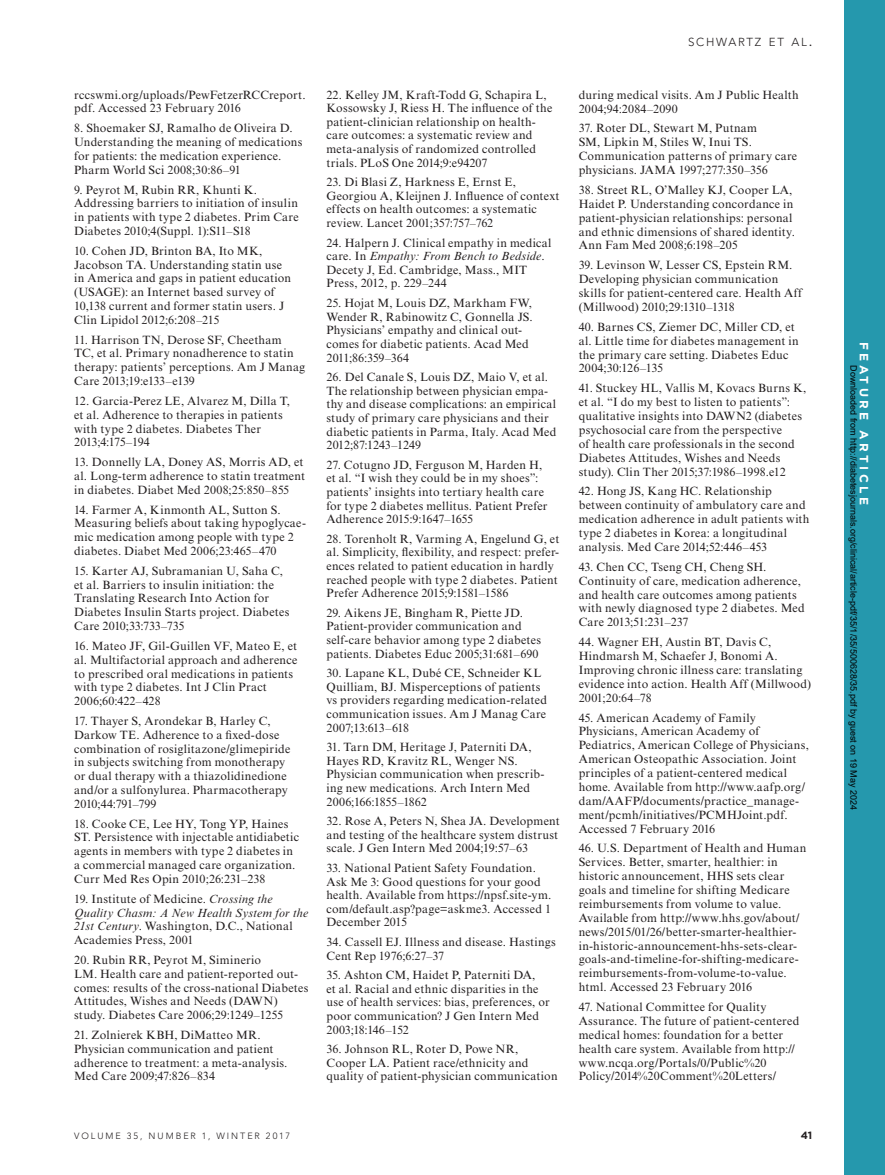
<style>
.page{position:relative;width:885px;height:1175px;background:#fff}
.page>*{position:absolute;margin:0;border:0;box-sizing:border-box;transform-origin:0 0}
.t1{font:12px/13.8px "Times New Roman MT Std";letter-spacing:.02em;color:#231f20}
.t2{font:700 12px "Gotham";letter-spacing:.28em;color:#fff}
.t3{font:300 11.55px "Avenir LT Std";letter-spacing:.145em;color:#231f20}
.t4{font:700 10.5px "Gotham";color:#231f20}
.t5{font:9px "Arial";color:#000}
.t6{font:300 9px "Avenir LT Std";letter-spacing:.22em;color:#231f20}
.s1{font-style:italic}
.s2{font-size:16.5px}
</style>
<div class="page">
<div style="left:844px;top:0;width:40px;height:1174px;background:#2598ad"></div>
<p class="t1" style="left:74px;top:88px;width:233px">rccswmi.org/uploads/PewFetzerRCCreport. pdf. Accessed 23 February 2016</p>
<p class="t1" style="left:74px;top:121px;width:229px">8. Shoemaker SJ, Ramalho de Oliveira D.<br>Understanding the meaning of medications for patients: the medication experience.<br>Pharm World Sci 2008;30:86–91</p>
<p class="t1" style="left:74px;top:182px;width:226px">9. Peyrot M, Rubin RR, Khunti K.<br>Addressing barriers to initiation of insulin in patients with type 2 diabetes. Prim Care Diabetes 2010;4(Suppl. 1):S11–S18</p>
<p class="t1" style="left:74px;top:244px;width:218px">10. Cohen JD, Brinton BA, Ito MK, Jacobson TA. Understanding statin use in America and gaps in patient education (USAGE): an Internet based survey of 10,138 current and former statin users. J Clin Lipidol 2012;6:208–215</p>
<p class="t1" style="left:74px;top:333px;width:232px">11. Harrison TN, Derose SF, Cheetham<br>TC, et al. Primary nonadherence to statin therapy: patients’ perceptions. Am J Manag Care 2013;19:e133–e139</p>
<p class="t1" style="left:74px;top:394px;width:217px">12. Garcia-Perez LE, Alvarez M, Dilla T, et al. Adherence to therapies in patients with type 2 diabetes. Diabetes Ther 2013;4:175–194</p>
<p class="t1" style="left:74px;top:455px;width:232px">13. Donnelly LA, Doney AS, Morris AD, et al. Long‐term adherence to statin treatment in diabetes. Diabet Med 2008;25:850–855</p>
<p class="t1" style="left:74px;top:502px;width:233px">14. Farmer A, Kinmonth AL, Sutton S.<br>Measuring beliefs about taking hypoglycae&shy;mic medication among people with type 2 diabetes. Diabet Med 2006;23:465–470</p>
<p class="t1" style="left:74px;top:564px;width:216px">15. Karter AJ, Subramanian U, Saha C, et al. Barriers to insulin initiation: the Translating Research Into Action for Diabetes Insulin Starts project. Diabetes Care 2010;33:733–735</p>
<p class="t1" style="left:74px;top:639px;width:225px">16. Mateo JF, Gil-Guillen VF, Mateo E, et al. Multifactorial approach and adherence to prescribed oral medications in patients with type 2 diabetes. Int J Clin Pract 2006;60:422–428</p>
<p class="t1" style="left:74px;top:714px;width:217px">17. Thayer S, Arondekar B, Harley C, Darkow TE. Adherence to a fixed-dose combination of rosiglitazone/glimepiride in subjects switching from monotherapy or dual therapy with a thiazolidinedione and/or a sulfonylurea. Pharmacotherapy 2010;44:791–799</p>
<p class="t1" style="left:74px;top:816px;width:226px">18. Cooke CE, Lee HY, Tong YP, Haines ST. Persistence with injectable antidiabetic agents in members with type 2 diabetes in a commercial managed care organization.<br>Curr Med Res Opin 2010;26:231–238</p>
<p class="t1" style="left:74px;top:891px;width:236px">19. Institute of Medicine. <span class="s1">Crossing the Quality Chasm: A New Health System for the 21st Century</span>. Washington, D.C., National Academies Press, 2001</p>
<p class="t1" style="left:74px;top:953px;width:236px">20. Rubin RR, Peyrot M, Siminerio<br>LM. Health care and patient-reported out&shy;comes: results of the cross-national Diabetes Attitudes, Wishes and Needs (DAWN) study. Diabetes Care 2006;29:1249–1255</p>
<p class="t1" style="left:74px;top:1028px;width:215px">21. Zolnierek KBH, DiMatteo MR.<br>Physician communication and patient adherence to treatment: a meta-analysis.<br>Med Care 2009;47:826–834</p>
<p class="t1" style="left:326px;top:88px;width:227px">22. Kelley JM, Kraft-Todd G, Schapira L, Kossowsky J, Riess H. The influence of the patient-clinician relationship on health&shy;care outcomes: a systematic review and meta-analysis of randomized controlled trials. PLoS One 2014;9:e94207</p>
<p class="t1" style="left:326px;top:175px;width:234px">23. Di Blasi Z, Harkness E, Ernst E, Georgiou A, Kleijnen J. Influence of context effects on health outcomes: a systematic review. Lancet 2001;357:757–762</p>
<p class="t1" style="left:326px;top:236px;width:226px">24. Halpern J. Clinical empathy in medical care. In <span class="s1">Empathy: From Bench to Bedside</span>.<br>Decety J, Ed. Cambridge, Mass., MIT Press, 2012, p. 229–244</p>
<p class="t1" style="left:326px;top:296px;width:208px">25. Hojat M, Louis DZ, Markham FW,<br>Wender R, Rabinowitz C, Gonnella JS.<br>Physicians’ empathy and clinical out&shy;comes for diabetic patients. Acad Med<br>2011;86:359–364</p>
<p class="t1" style="left:326px;top:370px;width:231px">26. Del Canale S, Louis DZ, Maio V, et al.<br>The relationship between physician empa&shy;thy and disease complications: an empirical study of primary care physicians and their diabetic patients in Parma, Italy. Acad Med 2012;87:1243–1249</p>
<p class="t1" style="left:326px;top:458px;width:222px">27. Cotugno JD, Ferguson M, Harden H, et al. “I wish they could be in my shoes”: patients’ insights into tertiary health care for type 2 diabetes mellitus. Patient Prefer Adherence 2015:9:1647–1655</p>
<p class="t1" style="left:326px;top:532px;width:234px">28. Torenholt R, Varming A, Engelund G, et al. Simplicity, flexibility, and respect: prefer&shy;ences related to patient education in hardly reached people with type 2 diabetes. Patient Prefer Adherence 2015;9:1581–1586</p>
<p class="t1" style="left:326px;top:606px;width:216px">29. Aikens JE, Bingham R, Piette JD.<br>Patient-provider communication and self-care behavior among type 2 diabetes patients. Diabetes Educ 2005;31:681–690</p>
<p class="t1" style="left:326px;top:666px;width:222px">30. Lapane KL, Dubé CE, Schneider KL Quilliam, BJ. Misperceptions of patients vs providers regarding medication-related communication issues. Am J Manag Care 2007;13:613–618</p>
<p class="t1" style="left:326px;top:740px;width:219px">31. Tarn DM, Heritage J, Paterniti DA, Hayes RD, Kravitz RL, Wenger NS.<br>Physician communication when prescrib&shy;ing new medications. Arch Intern Med 2006;166:1855–1862</p>
<p class="t1" style="left:326px;top:814px;width:235px">32. Rose A, Peters N, Shea JA. Development and testing of the healthcare system distrust scale. J Gen Intern Med 2004;19:57–63</p>
<p class="t1" style="left:326px;top:861px;width:226px">33. National Patient Safety Foundation.<br>Ask Me 3: Good questions for your good health. Available from https://npsf.site-ym. com/default.asp?page=askme3. Accessed 1<br>December 2015</p>
<p class="t1" style="left:326px;top:935px;width:231px">34. Cassell EJ. Illness and disease. Hastings<br>Cent Rep 1976;6:27–37</p>
<p class="t1" style="left:326px;top:968px;width:225px">35. Ashton CM, Haidet P, Paterniti DA,<br>et al. Racial and ethnic disparities in the use of health services: bias, preferences, or poor communication? J Gen Intern Med 2003;18:146–152</p>
<p class="t1" style="left:326px;top:1042px;width:233px">36. Johnson RL, Roter D, Powe NR,<br>Cooper LA. Patient race/ethnicity and quality of patient-physician communication</p>
<p class="t3" style="left:688px;top:35px;width:126px">SCHWARTZ ET AL<span class="s2">.</span></p>
<p class="t1" style="left:578px;top:88px;width:221px">during medical visits. Am J Public Health<br>2004;94:2084–2090</p>
<p class="t1" style="left:578px;top:121px;width:220px">37. Roter DL, Stewart M, Putnam<br>SM, Lipkin M, Stiles W, Inui TS.<br>Communication patterns of primary care physicians. JAMA 1997;277:350–356</p>
<p class="t1" style="left:578px;top:183px;width:218px">38. Street RL, O’Malley KJ, Cooper LA, Haidet P. Understanding concordance in patient-physician relationships: personal and ethnic dimensions of shared identity.<br>Ann Fam Med 2008;6:198–205</p>
<p class="t1" style="left:578px;top:258px;width:225px">39. Levinson W, Lesser CS, Epstein RM.<br>Developing physician communication skills for patient-centered care. Health Aff (Millwood) 2010;29:1310–1318</p>
<p class="t1" style="left:578px;top:320px;width:221px">40. Barnes CS, Ziemer DC, Miller CD, et al. Little time for diabetes management in the primary care setting. Diabetes Educ 2004;30:126–135</p>
<p class="t1" style="left:578px;top:381px;width:229px">41. Stuckey HL, Vallis M, Kovacs Burns K, et al. “I do my best to listen to patients”: qualitative insights into DAWN2 (diabetes psychosocial care from the perspective<br>of health care professionals in the second Diabetes Attitudes, Wishes and Needs study). Clin Ther 2015;37:1986–1998.e12</p>
<p class="t1" style="left:578px;top:484px;width:232px">42. Hong JS, Kang HC. Relationship between continuity of ambulatory care and medication adherence in adult patients with type 2 diabetes in Korea: a longitudinal analysis. Med Care 2014;52:446–453</p>
<p class="t1" style="left:578px;top:560px;width:228px">43. Chen CC, Tseng CH, Cheng SH.<br>Continuity of care, medication adherence, and health care outcomes among patients with newly diagnosed type 2 diabetes. Med Care 2013;51:231–237</p>
<p class="t1" style="left:578px;top:635px;width:234px">44. Wagner EH, Austin BT, Davis C, Hindmarsh M, Schaefer J, Bonomi A.<br>Improving chronic illness care: translating evidence into action. Health Aff (Millwood)<br>2001;20:64–78</p>
<p class="t1" style="left:578px;top:710px;width:232px">45. American Academy of Family Physicians, American Academy of Pediatrics, American College of Physicians, American Osteopathic Association. Joint principles of a patient-centered medical home. Available from http://www.aafp.org/ dam/AAFP/documents/practice_manage&shy;ment/pcmh/initiatives/PCMHJoint.pdf.<br>Accessed 7 February 2016</p>
<p class="t1" style="left:578px;top:841px;width:229px">46. U.S. Department of Health and Human Services. Better, smarter, healthier: in historic announcement, HHS sets clear goals and timeline for shifting Medicare reimbursements from volume to value.<br>Available from http://www.hhs.gov/about/ news/2015/01/26/better-smarter-healthier&shy;in-historic-announcement-hhs-sets-clear&shy;goals-and-timeline-for-shifting-medicare&shy;reimbursements-from-volume-to-value. html. Accessed 23 February 2016</p>
<p class="t1" style="left:578px;top:1000px;width:222px">47. National Committee for Quality Assurance. The future of patient-centered medical homes: foundation for a better health care system. Available from http:// www.ncqa.org/Portals/0/Public%20<br>Policy/2014%20Comment%20Letters/</p>
<p class="t6" style="left:74px;top:1130px;width:217px">VOLUME 35, NUMBER 1, WINTER 2017</p>
<p class="t4" style="left:800px;top:1128px;width:13px">41</p>
<p class="t2" style="left:871px;top:342px;width:164px;rotate:90deg">FEATURE ARTICLE</p>
<p class="t5" style="left:856px;top:365px;width:445px;rotate:90deg">Downloaded from http://diabetesjournals.org/clinical/article-pdf/35/1/35/500628/35.pdf by guest on 19 May 2024</p>
</div>
